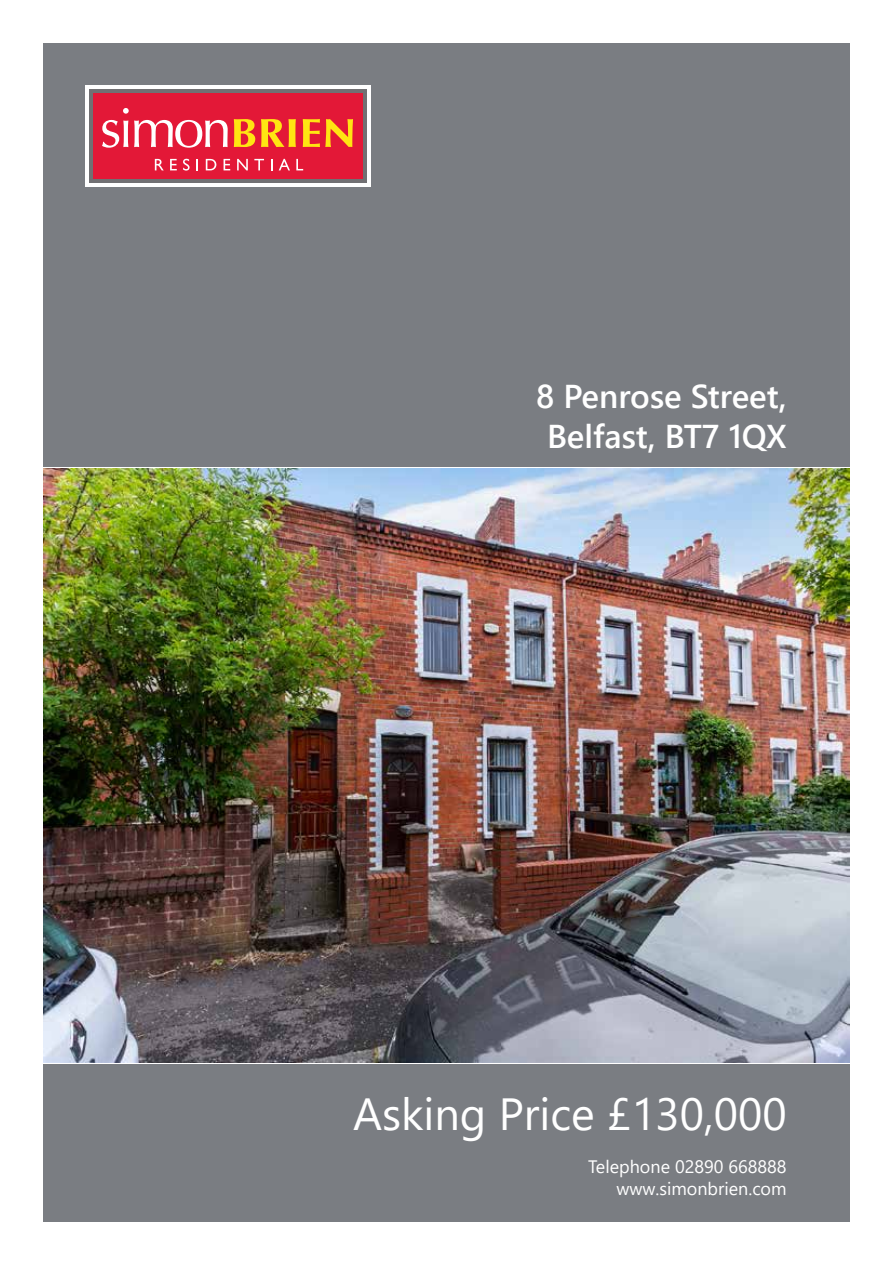
<style>
.page{position:relative;width:893px;height:1263px;background:#fff}
.page>*{position:absolute;margin:0;border:0;box-sizing:border-box;transform-origin:0 0}
.t1{font:45px "Segoe UI";color:#fff}
.t2{font:600 33px/39.6px "Segoe UI";color:#fff;text-align:center}
.t3{font:18px/21.6px "Segoe UI";color:#fff;text-align:right}
</style>
<div class="page">
<div style="left:43px;top:43px;width:807px;height:424px;background:#7a7d82"></div>
<div style="left:43px;top:1064px;width:807px;height:157px;background:#7a7d82"></div>
<img style="left:43px;top:468px;width:807px;height:594px">
<div style="left:85px;top:85px;width:286px;height:102px;background:#fff"></div>
<div style="left:89px;top:89px;width:278px;height:94px;background:#717073"></div>
<div style="left:93px;top:93px;width:270px;height:86px;background:#e31837"></div>
<svg style="left:102px;top:108px;width:126px;height:40px"></svg>
<svg style="left:234px;top:119px;width:21px;height:28px"></svg>
<svg style="left:261px;top:119px;width:35px;height:28px"></svg>
<svg style="left:303px;top:119px;width:50px;height:28px"></svg>
<svg style="left:155px;top:159px;width:9px;height:11px"></svg>
<svg style="left:170px;top:159px;width:7px;height:11px"></svg>
<svg style="left:183px;top:159px;width:7px;height:12px"></svg>
<svg style="left:196px;top:159px;width:2px;height:11px"></svg>
<svg style="left:206px;top:159px;width:10px;height:11px"></svg>
<svg style="left:224px;top:159px;width:6px;height:11px"></svg>
<svg style="left:237px;top:159px;width:11px;height:11px"></svg>
<svg style="left:254px;top:159px;width:10px;height:11px"></svg>
<svg style="left:279px;top:159px;width:11px;height:11px"></svg>
<svg style="left:296px;top:159px;width:7px;height:11px"></svg>
<h2 class="t2" style="left:536px;top:374px;width:252px">8 Penrose Street,<br>Belfast, BT7 1QX</h2>
<h1 class="t1" style="left:353px;top:1071px;width:435px">Asking Price £130,000</h1>
<p class="t3" style="left:588px;top:1154px;width:200px">Telephone 02890 668888 www.simonbrien.com</p>
</div>
